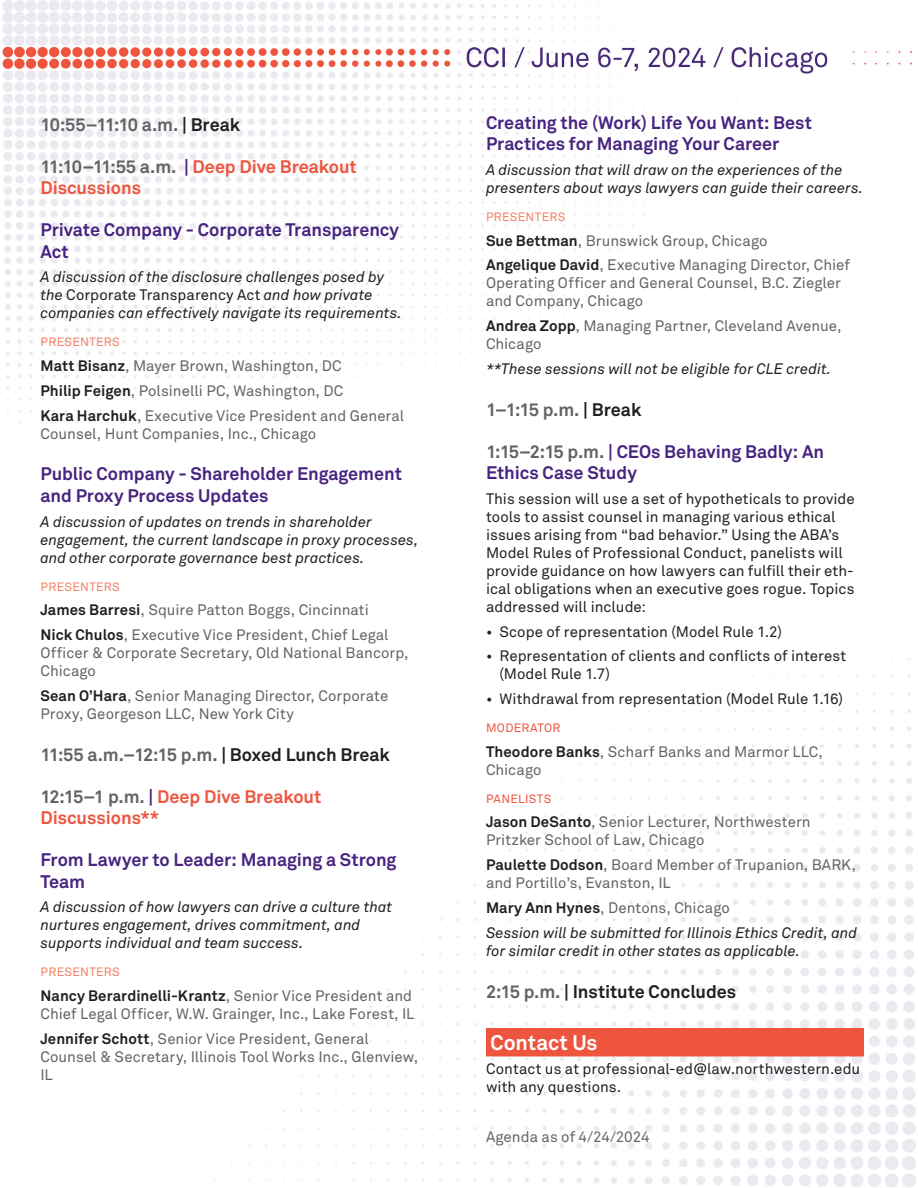
<style>
.page{position:relative;width:918px;height:1188px;background:#fff}
.page>*{position:absolute;margin:0;border:0;box-sizing:border-box;transform-origin:0 0}
.Dates{font:700 21px "Akkurat Pro";letter-spacing:-.005em;color:#fff}
.Time{font:700 18px/21.6px "Akkurat Pro";letter-spacing:-.005em;color:#472480}
.Time-2{font:700 18px/21.6px "Akkurat Pro";letter-spacing:-.005em;color:#ee553f}
.Time-3{font:700 18px "Akkurat Pro";letter-spacing:-.005em;color:#636366}
.Time-4{font:700 18px "Akkurat Pro";letter-spacing:-.005em;color:#231f20}
.First_Instance_Name___Title{font:15px/18px "Akkurat Pro";letter-spacing:.005em;color:#636366}
.Body{font:italic 15px/18px "Akkurat Pro";color:#231f20}
.Body-2{font:15px/18px "Akkurat Pro";color:#231f20}
.Body-3{font:15px "Akkurat Pro";color:#636366}
.Mod_Pan_Speak{font:12px "Akkurat Pro";letter-spacing:.025em;color:#f28064}
.Mod_Pan_Speak-2{font:12px "Akkurat Pro";letter-spacing:.025em;color:#ee553f}
.s1{color:#231f20}
.s2{color:#636366}
.s3{color:#472480}
.s4{font-style:normal}
.s5{font-weight:700;color:#231f20}
</style>
<div class="page">
<img style="left:2px;top:0;width:914px;height:1187px">
<div style="left:486px;top:1028px;width:378px;height:28px;background:#ee553f"></div>
<p class="Time-3" style="left:40px;top:113px;width:201px">10:55–11:10 a.m. <span class="s1">| Break</span></p>
<p class="Time-2" style="left:40px;top:155px;width:318px"><span class="s2">11:10–11:55 a.m.</span> <span class="s3">|</span> Deep Dive Breakout<br>Discussions</p>
<p class="Time" style="left:40px;top:219px;width:360px">Private Company - Corporate Transparency<br>Act</p>
<p class="Body" style="left:40px;top:268px;width:363px">A discussion of the disclosure challenges posed by the <span class="s4">Corporate Transparency Act</span> and how private companies can effectively navigate its requirements.</p>
<p class="Mod_Pan_Speak" style="left:41px;top:335px;width:81px">PRESENTERS</p>
<p class="First_Instance_Name___Title" style="left:40px;top:357px;width:303px"><span class="s5">Matt Bisanz</span>, Mayer Brown, Washington, DC</p>
<p class="First_Instance_Name___Title" style="left:40px;top:382px;width:304px"><span class="s5">Philip Feigen</span>, Polsinelli PC, Washington, DC</p>
<p class="First_Instance_Name___Title" style="left:40px;top:406px;width:365px"><span class="s5">Kara Harchuk</span>, Executive Vice President and General<br>Counsel, Hunt Companies, Inc., Chicago</p>
<p class="Time" style="left:40px;top:463px;width:363px">Public Company - Shareholder Engagement and Proxy Process Updates</p>
<p class="Body" style="left:40px;top:513px;width:379px">A discussion of updates on trends in shareholder engagement, the current landscape in proxy processes, and other corporate governance best practices.</p>
<p class="Mod_Pan_Speak" style="left:41px;top:579px;width:81px">PRESENTERS</p>
<p class="First_Instance_Name___Title" style="left:40px;top:601px;width:330px"><span class="s5">James Barresi</span>, Squire Patton Boggs, Cincinnati</p>
<p class="First_Instance_Name___Title" style="left:40px;top:626px;width:370px"><span class="s5">Nick Chulos</span>, Executive Vice President, Chief Legal<br>Officer &amp; Corporate Secretary, Old National Bancorp,<br>Chicago</p>
<p class="First_Instance_Name___Title" style="left:40px;top:687px;width:349px"><span class="s5">Sean O’Hara</span>, Senior Managing Director, Corporate<br>Proxy, Georgeson LLC, New York City</p>
<p class="Time-3" style="left:40px;top:743px;width:351px">11:55 a.m.–12:15 p.m. <span class="s1">| Boxed Lunch Break</span></p>
<p class="Time-2" style="left:40px;top:785px;width:282px"><span class="s2">12:15–1 p.m.</span> <span class="s3">|</span> Deep Dive Breakout<br>Discussions**</p>
<p class="Time" style="left:40px;top:849px;width:358px">From Lawyer to Leader: Managing a Strong<br>Team</p>
<p class="Body" style="left:40px;top:898px;width:353px">A discussion of how lawyers can drive a culture that nurtures engagement, drives commitment, and supports individual and team success.</p>
<p class="Mod_Pan_Speak" style="left:41px;top:965px;width:81px">PRESENTERS</p>
<p class="First_Instance_Name___Title" style="left:40px;top:987px;width:375px"><span class="s5">Nancy Berardinelli-Krantz</span>, Senior Vice President and<br>Chief Legal Officer, W.W. Grainger, Inc., Lake Forest, IL</p>
<p class="First_Instance_Name___Title" style="left:40px;top:1030px;width:379px"><span class="s5">Jennifer Schott</span>, Senior Vice President, General<br>Counsel &amp; Secretary, Illinois Tool Works Inc., Glenview,<br>IL</p>
<p class="Time" style="left:486px;top:111px;width:327px">Creating the (Work) Life You Want: Best<br>Practices for Managing Your Career</p>
<p class="Body" style="left:486px;top:161px;width:379px">A discussion that will draw on the experiences of the presenters about ways lawyers can guide their careers.</p>
<p class="Mod_Pan_Speak" style="left:486px;top:210px;width:81px">PRESENTERS</p>
<p class="First_Instance_Name___Title" style="left:486px;top:231px;width:283px"><span class="s5">Sue Bettman</span>, Brunswick Group, Chicago</p>
<p class="First_Instance_Name___Title" style="left:486px;top:256px;width:365px"><span class="s5">Angelique David</span>, Executive Managing Director, Chief<br>Operating Officer and General Counsel, B.C. Ziegler and Company, Chicago</p>
<p class="First_Instance_Name___Title" style="left:486px;top:317px;width:357px"><span class="s5">Andrea Zopp</span>, Managing Partner, Cleveland Avenue,<br>Chicago</p>
<p class="Body" style="left:486px;top:360px;width:347px">**These sessions will not be eligible for CLE credit.</p>
<p class="Time-3" style="left:486px;top:398px;width:157px">1–1:15 p.m. <span class="s1">| Break</span></p>
<p class="Time" style="left:486px;top:440px;width:340px"><span class="s2">1:15–2:15 p.m.</span> | CEOs Behaving Badly: An<br>Ethics Case Study</p>
<p class="Body-2" style="left:486px;top:490px;width:370px">This session will use a set of hypotheticals to provide tools to assist counsel in managing various ethical issues arising from “bad behavior.” Using the ABA’s Model Rules of Professional Conduct, panelists will provide guidance on how lawyers can fulfill their eth&shy;ical obligations when an executive goes rogue. Topics addressed will include:</p>
<p class="Body-2" style="left:486px;top:622px;width:298px">• Scope of representation (Model Rule 1.2)</p>
<p class="Body-2" style="left:500px;top:647px;width:348px;text-indent:-14px">• Representation of clients and conflicts of interest (Model Rule 1.7)</p>
<p class="Body-2" style="left:486px;top:690px;width:358px">• Withdrawal from representation (Model Rule 1.16)</p>
<p class="Mod_Pan_Speak-2" style="left:486px;top:721px;width:76px">MODERATOR</p>
<p class="First_Instance_Name___Title" style="left:486px;top:743px;width:338px"><span class="s5">Theodore Banks</span>, Scharf Banks and Marmor LLC,<br>Chicago</p>
<p class="Mod_Pan_Speak-2" style="left:486px;top:791px;width:67px">PANELISTS</p>
<p class="First_Instance_Name___Title" style="left:486px;top:813px;width:326px"><span class="s5">Jason DeSanto</span>, Senior Lecturer, Northwestern<br>Pritzker School of Law, Chicago</p>
<p class="First_Instance_Name___Title" style="left:486px;top:856px;width:371px"><span class="s5">Paulette Dodson</span>, Board Member of Trupanion, BARK, and Portillo’s, Evanston, IL</p>
<p class="First_Instance_Name___Title" style="left:486px;top:899px;width:245px"><span class="s5">Mary Ann Hynes</span>, Dentons, Chicago</p>
<p class="Body" style="left:486px;top:923px;width:373px">Session will be submitted for Illinois Ethics Credit, and for similar credit in other states as applicable.</p>
<p class="Time-4" style="left:486px;top:980px;width:252px"><span class="s2">2:15 p.m.</span> | Institute Concludes</p>
<p class="Dates" style="left:490px;top:1029px;width:109px">Contact Us</p>
<p class="Body-2" style="left:486px;top:1060px;width:376px">Contact us at professional-ed@law.northwestern.edu with any questions.</p>
<p class="Body-3" style="left:486px;top:1128px;width:165px">Agenda as of 4/24/2024</p>
</div>
